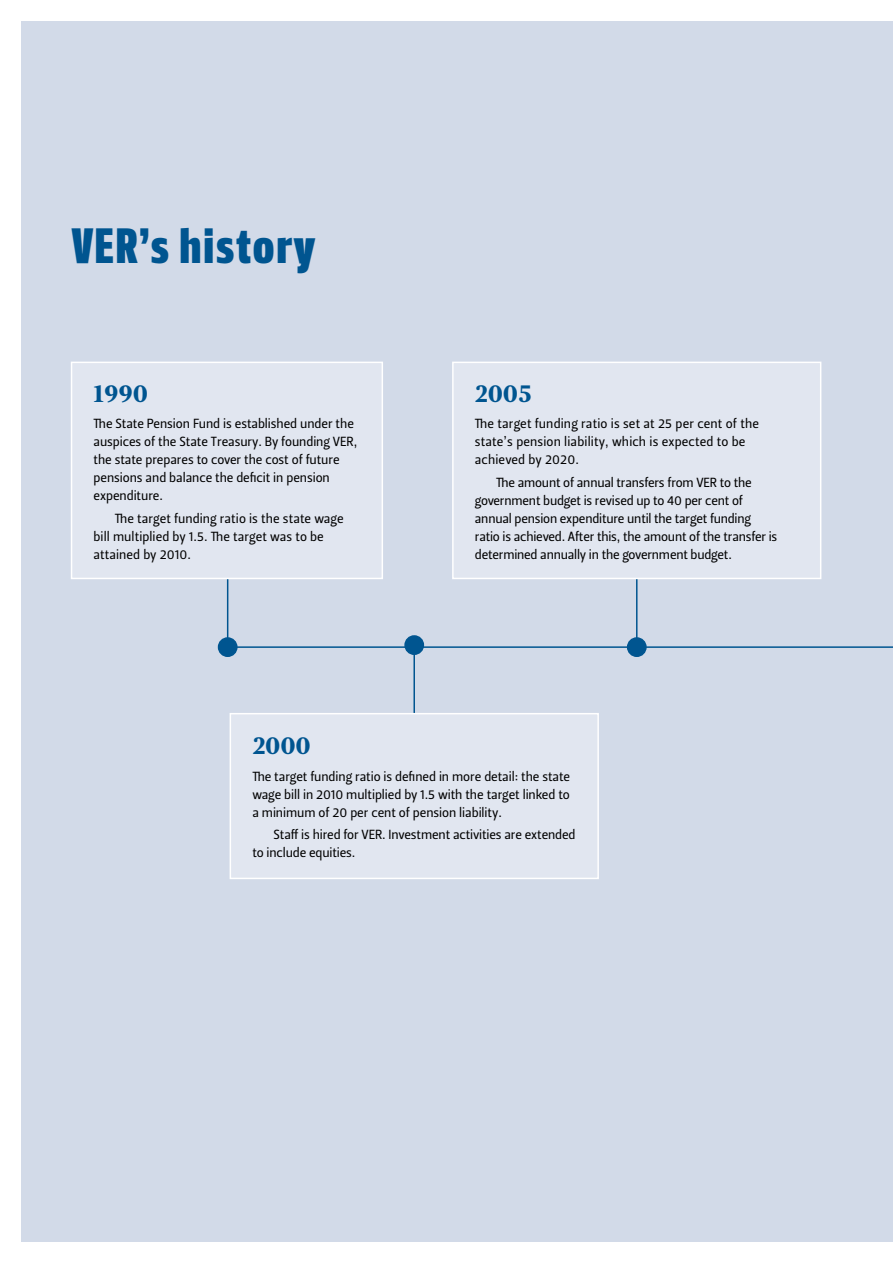
<style>
.page{position:relative;width:893px;height:1263px;background:#fff}
.page>*{position:absolute;margin:0;border:0;box-sizing:border-box;transform-origin:0 0}
.t1{font:49.5px "Leitura Headline Sans";letter-spacing:.03em;color:#005590}
.t2{font:25.5px "Leitura News Roman 4";letter-spacing:-.005em;color:#005590}
.t3{font:13.2px/18px "Leitura Sans Grot 2";letter-spacing:-.005em;color:#000}
</style>
<div class="page">
<div style="left:21px;top:21px;width:872px;height:1221px;background:#d2dae8"></div>
<hr style="left:228px;top:646px;width:665px;height:2px;background:#005590">
<div style="left:219px;top:638px;width:18px;height:18px;background:#005590;border-radius:50%"></div>
<div style="left:218px;top:637px;width:20px;height:20px;border:2px solid #005590;border-radius:50%"></div>
<hr style="left:227px;top:578px;width:1px;height:62px;background:#005590">
<div style="left:405px;top:636px;width:18px;height:18px;background:#005590;border-radius:50%"></div>
<div style="left:404px;top:635px;width:20px;height:20px;border:2px solid #005590;border-radius:50%"></div>
<hr style="left:413px;top:652px;width:2px;height:62px;background:#005590">
<div style="left:628px;top:638px;width:18px;height:18px;background:#005590;border-radius:50%"></div>
<div style="left:627px;top:637px;width:20px;height:20px;border:2px solid #005590;border-radius:50%"></div>
<hr style="left:636px;top:578px;width:1px;height:62px;background:#005590">
<div style="left:230px;top:714px;width:368px;height:164px;background:#e1e6f0"></div>
<div style="left:230px;top:713px;width:369px;height:166px;border:2px solid #fff"></div>
<div style="left:453px;top:362px;width:368px;height:216px;background:#e1e6f0"></div>
<div style="left:452px;top:362px;width:369px;height:217px;border:2px solid #fff"></div>
<div style="left:72px;top:362px;width:310px;height:216px;background:#e1e6f0"></div>
<div style="left:71px;top:362px;width:312px;height:217px;border:2px solid #fff"></div>
<h1 class="t1" style="left:72px;top:216px;width:244px">VER’s history</h1>
<h2 class="t2" style="left:94px;top:378px;width:56px">1990</h2>
<p class="t3" style="left:94px;top:415px;width:265px">The State Pension Fund is established under the auspices of the State Treasury. By founding VER, the state prepares to cover the cost of future pensions and balance the deficit in pension expenditure.</p>
<p class="t3" style="left:94px;top:509px;width:252px;text-indent:21px">The target funding ratio is the state wage bill multiplied by 1.5. The target was to be attained by 2010.</p>
<h2 class="t2" style="left:475px;top:378px;width:58px">2005</h2>
<p class="t3" style="left:475px;top:415px;width:286px">The target funding ratio is set at 25 per cent of the state’s pension liability, which is expected to be achieved by 2020.</p>
<p class="t3" style="left:475px;top:473px;width:304px;text-indent:21px">The amount of annual transfers from VER to the government budget is revised up to 40 per cent of annual pension expenditure until the target funding ratio is achieved. After this, the amount of the transfer is determined annually in the government budget.</p>
<h2 class="t2" style="left:252px;top:730px;width:60px">2000</h2>
<p class="t3" style="left:252px;top:768px;width:319px;text-align:justify">The target funding ratio is defined in more detail: the state wage bill in 2010 multiplied by 1.5 with the target linked to a minimum of 20 per cent of pension liability.</p>
<p class="t3" style="left:252px;top:826px;width:325px;text-indent:21px">Staff is hired for VER. Investment activities are extended to include equities.</p>
</div>
